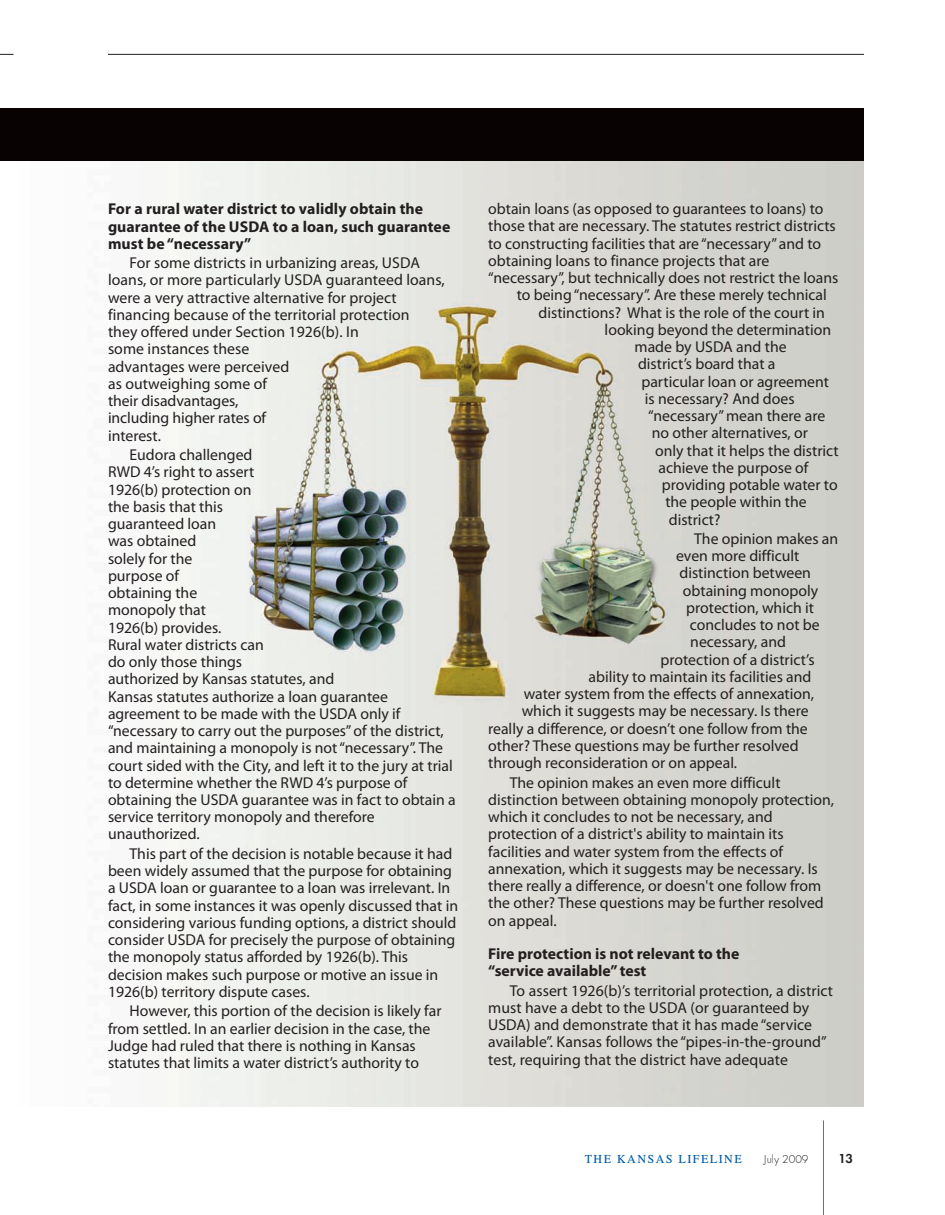
<style>
.page{position:relative;width:945px;height:1215px;background:#fff}
.page>*{position:absolute;margin:0;border:0;box-sizing:border-box;transform-origin:0 0}
.t1{font:15.75px/17.2px "Myriad Pro";color:#231f20}
.t2{font:700 15.75px/17.2px "Myriad Pro";letter-spacing:.005em;color:#231f20}
.t3{font:600 13.5px "Futura T";color:#231f20}
.t4{font:12px "Times CSATT";letter-spacing:.125em;color:#015ba9}
.t5{font:300 12px "Futura T";color:#231f20}
</style>
<div class="page">
<hr style="left:823px;top:1120px;width:1px;height:95px;background:#4975b9">
<hr style="left:108px;top:54px;width:756px;height:1px;background:#231f20">
<svg style="left:0;top:54px;width:14px;height:1px"></svg>
<img style="left:19px;top:160px;width:845px;height:947px">
<div style="left:0;top:108px;width:864px;height:52px;background:#080302"></div>
<p class="t2" style="left:108px;top:202px;width:344px">For a rural water district to validly obtain the guarantee of the USDA to a loan, such guarantee must be “necessary”</p>
<p class="t1" style="left:108px;top:256px;width:338px;text-indent:22px">For some districts in urbanizing areas, USDA loans, or more particularly USDA guaranteed loans, were a very attractive alternative for project financing because of the territorial protection<br>they offered under Section 1926(b). In<br>some instances these<br>advantages were perceived<br>as outweighing some of<br>their disadvantages,<br>including higher rates of<br>interest.</p>
<p class="t1" style="left:108px;top:448px;width:349px;text-indent:22px">Eudora challenged<br>RWD 4’s right to assert<br>1926(b) protection on<br>the basis that this<br>guaranteed loan<br>was obtained<br>solely for the<br>purpose of<br>obtaining the<br>monopoly that<br>1926(b) provides.<br>Rural water districts can<br>do only those things<br>authorized by Kansas statutes, and<br>Kansas statutes authorize a loan guarantee agreement to be made with the USDA only if “necessary to carry out the purposes” of the district, and maintaining a monopoly is not “necessary”. The court sided with the City, and left it to the jury at trial to determine whether the RWD 4’s purpose of obtaining the USDA guarantee was in fact to obtain a service territory monopoly and therefore unauthorized.</p>
<p class="t1" style="left:108px;top:846px;width:352px;text-indent:22px">This part of the decision is notable because it had been widely assumed that the purpose for obtaining a USDA loan or guarantee to a loan was irrelevant. In fact, in some instances it was openly discussed that in considering various funding options, a district should consider USDA for precisely the purpose of obtaining the monopoly status afforded by 1926(b). This decision makes such purpose or motive an issue in 1926(b) territory dispute cases.</p>
<p class="t1" style="left:108px;top:1004px;width:335px;text-indent:22px">However, this portion of the decision is likely far from settled. In an earlier decision in the case, the Judge had ruled that there is nothing in Kansas statutes that limits a water district’s authority to</p>
<p class="t1" style="left:488px;top:202px;width:337px">obtain loans (as opposed to guarantees to loans) to</p>
<p class="t1" style="left:488px;top:219px;width:349px">those that are necessary. The statutes restrict districts</p>
<p class="t1" style="left:488px;top:236px;width:335px">to constructing facilities that are “necessary” and to</p>
<p class="t1" style="left:488px;top:253px;width:283px">obtaining loans to finance projects that are</p>
<p class="t1" style="left:488px;top:271px;width:352px">“necessary”, but technically does not restrict the loans</p>
<p class="t1" style="left:517px;top:288px;width:312px">to being “necessary”. Are these merely technical</p>
<p class="t1" style="left:539px;top:305px;width:288px">distinctions? What is the role of the court in</p>
<p class="t1" style="left:605px;top:322px;width:228px">looking beyond the determination</p>
<p class="t1" style="left:635px;top:340px;width:154px">made by USDA and the</p>
<p class="t1" style="left:638px;top:357px;width:139px">district’s board that a</p>
<p class="t1" style="left:641px;top:374px;width:189px">particular loan or agreement</p>
<p class="t1" style="left:645px;top:391px;width:151px">is necessary? And does</p>
<p class="t1" style="left:648px;top:409px;width:178px">“necessary” mean there are</p>
<p class="t1" style="left:652px;top:426px;width:158px">no other alternatives, or</p>
<p class="t1" style="left:655px;top:443px;width:185px">only that it helps the district</p>
<p class="t1" style="left:659px;top:460px;width:151px">achieve the purpose of</p>
<p class="t1" style="left:662px;top:477px;width:177px">providing potable water to</p>
<p class="t1" style="left:665px;top:495px;width:143px">the people within the</p>
<p class="t1" style="left:669px;top:512px;width:53px">district?</p>
<p class="t1" style="left:694px;top:531px;width:146px">The opinion makes an</p>
<p class="t1" style="left:676px;top:549px;width:125px">even more difficult</p>
<p class="t1" style="left:679px;top:566px;width:133px">distinction between</p>
<p class="t1" style="left:683px;top:583px;width:137px">obtaining monopoly</p>
<p class="t1" style="left:686px;top:600px;width:129px">protection, which it</p>
<p class="t1" style="left:690px;top:618px;width:132px">concludes to not be</p>
<p class="t1" style="left:690px;top:635px;width:97px">necessary, and</p>
<p class="t1" style="left:661px;top:652px;width:156px">protection of a district’s</p>
<p class="t1" style="left:589px;top:669px;width:224px">ability to maintain its facilities and</p>
<p class="t1" style="left:524px;top:687px;width:292px">water system from the effects of annexation,</p>
<p class="t1" style="left:522px;top:704px;width:288px">which it suggests may be necessary. Is there</p>
<p class="t1" style="left:488px;top:721px;width:321px">really a difference, or doesn’t one follow from the</p>
<p class="t1" style="left:488px;top:738px;width:312px">other? These questions may be further resolved</p>
<p class="t1" style="left:488px;top:756px;width:250px">through reconsideration or on appeal.</p>
<p class="t1" style="left:488px;top:775px;width:347px;text-indent:22px">The opinion makes an even more difficult distinction between obtaining monopoly protection, which it concludes to not be necessary, and protection of a district's ability to maintain its facilities and water system from the effects of annexation, which it suggests may be necessary. Is there really a difference, or doesn't one follow from the other? These questions may be further resolved on appeal.</p>
<p class="t2" style="left:488px;top:947px;width:253px">Fire protection is not relevant to the “service available” test</p>
<p class="t1" style="left:488px;top:983px;width:346px;text-indent:22px">To assert 1926(b)’s territorial protection, a district must have a debt to the USDA (or guaranteed by USDA) and demonstrate that it has made “service available”. Kansas follows the “pipes-in-the-ground” test, requiring that the district have adequate</p>
<p class="t4" style="left:585px;top:1155px;width:158px">THE KANSAS LIFELINE</p>
<p class="t5" style="left:764px;top:1155px;width:46px">July 2009</p>
<p class="t3" style="left:838px;top:1153px;width:16px">13</p>
</div>
